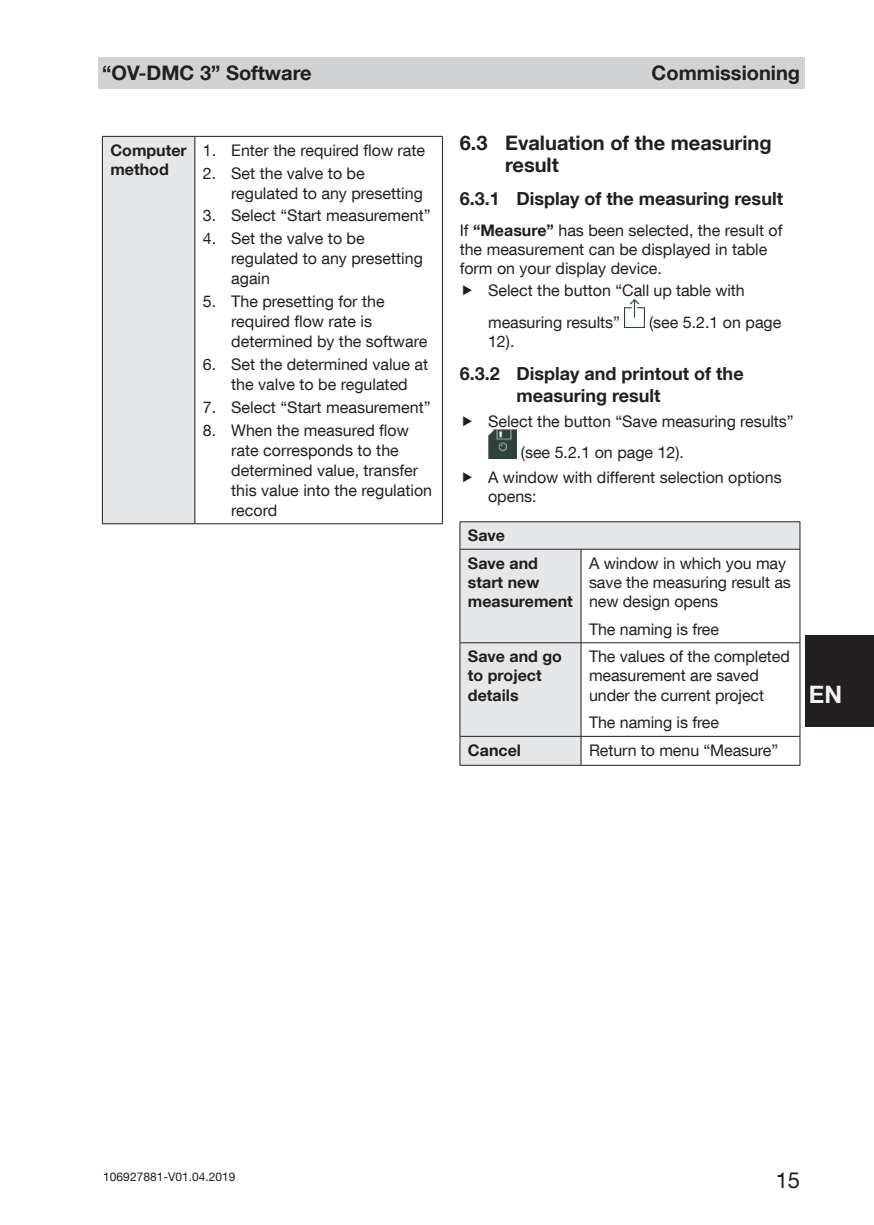
<style>
.page{position:relative;width:874px;height:1225px;background:#fff}
.page>*{position:absolute;margin:0;border:0;box-sizing:border-box;transform-origin:0 0}
.t1{font:700 24px "Helvetica Neue LT Com";color:#f2f3f4}
.t2{font:22px "Helvetica Neue LT Com";color:#231f20}
.t3{font:700 20px/22px "Helvetica Neue LT Com";color:#231f20}
.t4{font:700 18px/21.6px "Helvetica Neue LT Com";color:#231f20}
.t5{font:16px/20px "Helvetica Neue LT Com";color:#231f20}
.t6{font:700 16px/19.2px "Helvetica Neue LT Com";color:#231f20}
.t7{font:12px "Helvetica Neue LT Com";color:#231f20}
.s1{font-weight:700}
</style>
<div class="page">
<div style="left:98px;top:57px;width:705px;height:31px;background:#d1d2d4"></div>
<div style="left:805px;top:635px;width:68px;height:91px;background:#231f20"></div>
<div style="left:102px;top:136px;width:93px;height:388px;background:#e6e7e9"></div>
<hr style="left:102px;top:136px;width:93px;height:1px;background:#231f20">
<hr style="left:102px;top:137px;width:1px;height:386px;background:#231f20">
<hr style="left:195px;top:136px;width:247px;height:1px;background:#231f20">
<hr style="left:194px;top:137px;width:1px;height:386px;background:#231f20">
<hr style="left:442px;top:137px;width:1px;height:386px;background:#231f20">
<hr style="left:102px;top:523px;width:93px;height:1px;background:#231f20">
<hr style="left:195px;top:523px;width:247px;height:1px;background:#231f20">
<img style="left:624px;top:299px;width:20px;height:29px">
<img style="left:488px;top:430px;width:28px;height:28px">
<svg style="left:460px;top:522px;width:339px;height:243px"></svg>
<hr style="left:459px;top:521px;width:121px;height:1px;background:#231f20">
<svg style="left:459px;top:522px;width:1px;height:27px"></svg>
<hr style="left:580px;top:521px;width:219px;height:1px;background:#231f20">
<svg style="left:799px;top:522px;width:1px;height:27px"></svg>
<hr style="left:459px;top:549px;width:121px;height:1px;background:#231f20">
<hr style="left:459px;top:549px;width:1px;height:93px;background:#231f20">
<hr style="left:580px;top:549px;width:219px;height:1px;background:#231f20">
<hr style="left:580px;top:549px;width:1px;height:93px;background:#231f20">
<hr style="left:799px;top:549px;width:1px;height:93px;background:#231f20">
<hr style="left:459px;top:642px;width:121px;height:1px;background:#231f20">
<hr style="left:459px;top:643px;width:1px;height:93px;background:#231f20">
<hr style="left:580px;top:642px;width:219px;height:1px;background:#231f20">
<hr style="left:580px;top:643px;width:1px;height:93px;background:#231f20">
<hr style="left:799px;top:643px;width:1px;height:93px;background:#231f20">
<hr style="left:459px;top:736px;width:121px;height:1px;background:#231f20">
<svg style="left:459px;top:736px;width:1px;height:29px"></svg>
<hr style="left:580px;top:736px;width:219px;height:1px;background:#231f20">
<svg style="left:580px;top:736px;width:1px;height:29px"></svg>
<svg style="left:799px;top:736px;width:1px;height:29px"></svg>
<hr style="left:459px;top:765px;width:121px;height:1px;background:#231f20">
<hr style="left:580px;top:765px;width:219px;height:1px;background:#231f20">
<p class="t3" style="left:102px;top:62px;width:211px">“OV-DMC 3” Software</p>
<p class="t3" style="left:651px;top:62px;width:150px">Commissioning</p>
<p class="t6" style="left:110px;top:140px;width:78px">Computer method</p>
<p class="t5" style="left:203px;top:140px;width:224px">1. Enter the required flow rate</p>
<p class="t5" style="left:231px;top:162px;width:193px;text-indent:-28px">2. Set the valve to be regulated to any presetting</p>
<p class="t5" style="left:203px;top:205px;width:229px">3. Select “Start measurement”</p>
<p class="t5" style="left:231px;top:228px;width:193px;text-indent:-28px">4. Set the valve to be regulated to any presetting again</p>
<p class="t5" style="left:231px;top:291px;width:197px;text-indent:-28px">5. The presetting for the required flow rate is determined by the software</p>
<p class="t5" style="left:203px;top:354px;width:227px;text-align:center">6. Set the determined value at the valve to be regulated</p>
<p class="t5" style="left:203px;top:397px;width:229px">7. Select “Start measurement”</p>
<p class="t5" style="left:231px;top:419px;width:202px;text-indent:-28px">8. When the measured flow rate corresponds to the determined value, transfer this value into the regulation record</p>
<p class="t3" style="left:505px;top:132px;width:268px;text-indent:-45px">6.3 Evaluation of the measuring result</p>
<p class="t4" style="left:459px;top:188px;width:324px">6.3.1 Display of the measuring result</p>
<p class="t5" style="left:459px;top:220px;width:324px;line-height:19.2px">If <span class="s1">“Measure”</span> has been selected, the result of the measurement can be displayed in table form on your display device.</p>
<p class="t5" style="left:488px;top:274px;width:258px;line-height:31.6px">Select the button “Call up table with measuring results”</p>
<p class="t5" style="left:648px;top:312px;width:134px">(see 5.2.1 on page</p>
<p class="t5" style="left:488px;top:331px;width:28px">12).</p>
<p class="t4" style="left:516px;top:362px;width:228px;text-indent:-57px">6.3.2 Display and printout of the measuring result</p>
<p class="t5" style="left:520px;top:405px;width:274px;line-height:31.6px;text-indent:-33px">Select the button “Save measuring results” (see 5.2.1 on page 12).</p>
<p class="t5" style="left:488px;top:467px;width:295px;line-height:19.2px">A window with different selection options opens:</p>
<p class="t6" style="left:467px;top:521px;width:71px;line-height:27.4px">Save<br>Save and</p>
<p class="t6" style="left:467px;top:572px;width:106px">start new measurement</p>
<p class="t5" style="left:588px;top:553px;width:203px;line-height:19.2px">A window in which you may save the measuring result as new design opens</p>
<p class="t5" style="left:588px;top:619px;width:131px">The naming is free</p>
<p class="t6" style="left:467px;top:646px;width:95px">Save and go to project details</p>
<p class="t5" style="left:588px;top:646px;width:202px;line-height:19.2px">The values of the completed measurement are saved under the current project</p>
<p class="t5" style="left:588px;top:712px;width:131px">The naming is free</p>
<p class="t6" style="left:467px;top:740px;width:55px">Cancel</p>
<p class="t5" style="left:588px;top:739px;width:191px">Return to menu “Measure”</p>
<h1 class="t1" style="left:808px;top:679px;width:35px">EN</h1>
<p class="t7" style="left:103px;top:1169px;width:134px">106927881-V01.04.2019</p>
<h2 class="t2" style="left:775px;top:1167px;width:26px">15</h2>
</div>
